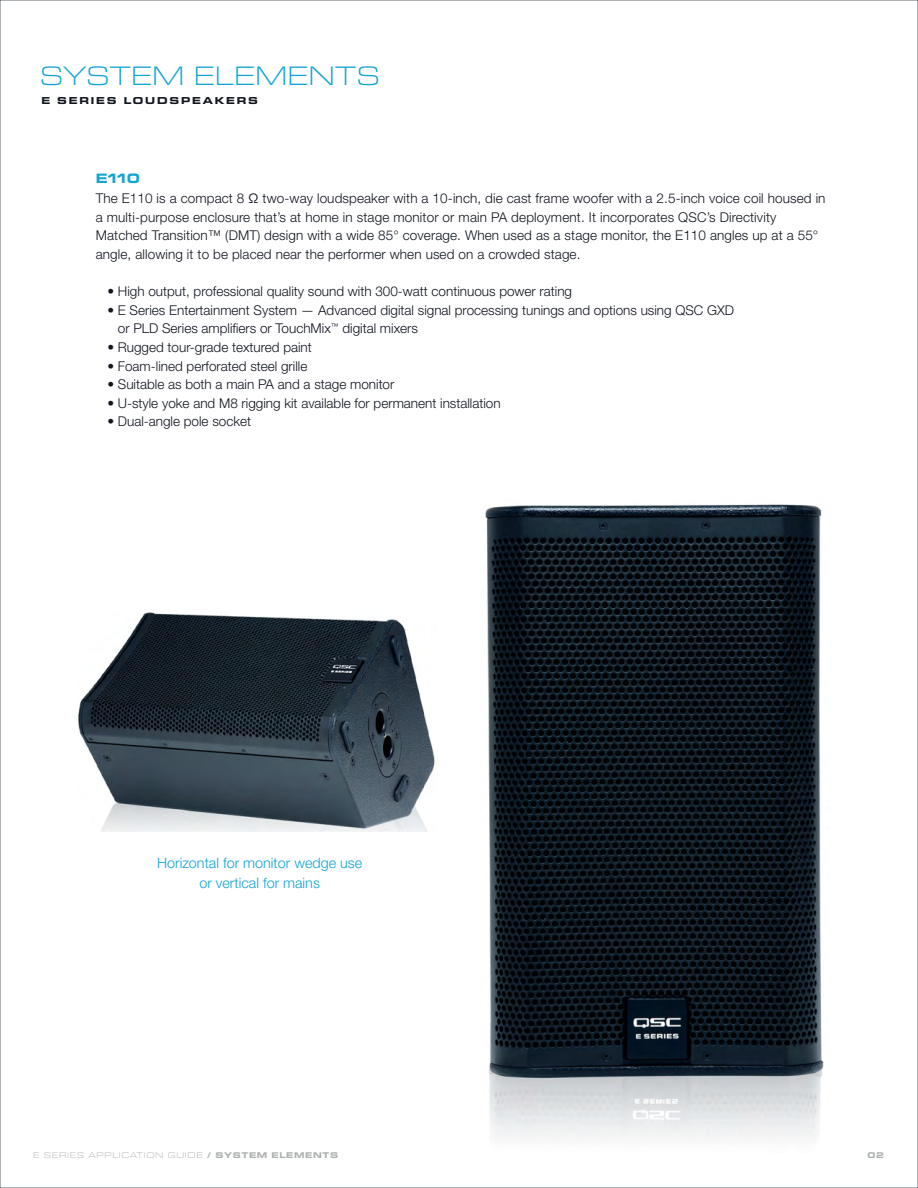
<style>
.page{position:relative;width:918px;height:1188px;background:#fff}
.page>*{position:absolute;margin:0;border:0;box-sizing:border-box;transform-origin:0 0}
.t1{font:300 expanded 27.15px "Eurostile Next LT Pro";letter-spacing:.005em;color:#13a4d5}
.t2{font:300 14.4px/20.1px "Helvetica Neue LT Pro";color:#13a4d5;text-align:center}
.t3{font:700 expanded 13.8px "Eurostile Next LT Pro";color:#13a4d5}
.t4{font:300 13.5px/18.6px "Helvetica Neue LT Pro";color:#11161f}
.t5{font:700 expanded 10.2px "Eurostile Next LT Pro";letter-spacing:.18em;color:#11161f}
.t6{font:300 expanded 8.4px "Eurostile Next LT Pro";letter-spacing:.08em;color:#acafb0}
.t7{font:700 expanded 8.4px "Eurostile Next LT Pro";color:#acafb0}
.s1{font-weight:700}
</style>
<div class="page">
<img style="left:485px;top:504px;width:339px;height:634px">
<img style="left:78px;top:612px;width:359px;height:219px">
<h1 class="t1" style="left:40px;top:61px;width:342px">SYSTEM ELEMENTS</h1>
<p class="t5" style="left:41px;top:94px;width:218px">E SERIES LOUDSPEAKERS</p>
<p class="t3" style="left:96px;top:170px;width:46px">E110</p>
<p class="t4" style="left:96px;top:189px;width:731px">The E110 is a compact 8 Ω two-way loudspeaker with a 10-inch, die cast frame woofer with a 2.5-inch voice coil housed in a multi-purpose enclosure that’s at home in stage monitor or main PA deployment. It incorporates QSC’s Directivity Matched Transition™ (DMT) design with a wide 85° coverage. When used as a stage monitor, the E110 angles up at a 55° angle, allowing it to be placed near the performer when used on a crowded stage.</p>
<p class="t4" style="left:107px;top:282px;width:466px">• High output, professional quality sound with 300-watt continuous power rating</p>
<p class="t4" style="left:118px;top:300px;width:618px;text-indent:-10px">• E Series Entertainment System — Advanced digital signal processing tunings and options using QSC GXD or PLD Series amplifiers or TouchMix<sup>™</sup> digital mixers</p>
<p class="t4" style="left:107px;top:338px;width:206px">• Rugged tour-grade textured paint</p>
<p class="t4" style="left:107px;top:356px;width:201px">• Foam-lined perforated steel grille</p>
<p class="t4" style="left:107px;top:375px;width:288px">• Suitable as both a main PA and a stage monitor</p>
<p class="t4" style="left:107px;top:393px;width:395px">• U-style yoke and M8 rigging kit available for permanent installation</p>
<p class="t4" style="left:107px;top:412px;width:145px">• Dual-angle pole socket</p>
<p class="t2" style="left:157px;top:853px;width:207px">Horizontal for monitor wedge use or vertical for mains</p>
<p class="t6" style="left:33px;top:1151px;width:306px">E SERIES APPLICATION GUIDE <span class="s1">/ SYSTEM ELEMENTS</span></p>
<p class="t7" style="left:868px;top:1151px;width:18px">02</p>
</div>
